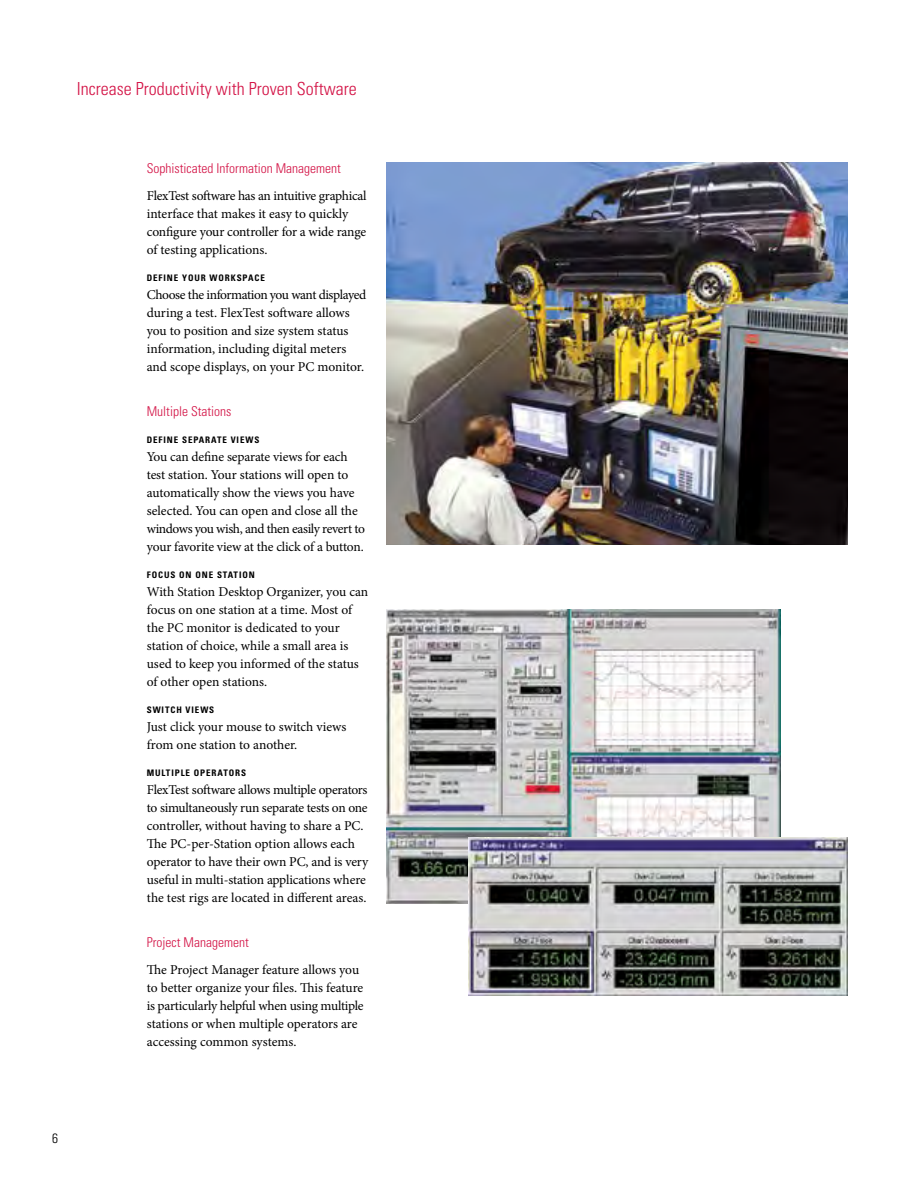
<style>
.page{position:relative;width:918px;height:1188px;background:#fff}
.page>*{position:absolute;margin:0;border:0;box-sizing:border-box;transform-origin:0 0}
.t1{font:300 condensed 18px "Univers";color:#d31245}
.t2{font:13.5px/18px "Minion Pro";letter-spacing:-.01em;color:#000}
.t3{font:300 condensed 13.5px "Univers";color:#d31245}
.t4{font:300 condensed 13.5px "Univers LT Std";color:#000}
.t5{font:700 condensed 9px "Univers";letter-spacing:.1em;color:#000}
</style>
<div class="page">
<img style="left:386px;top:609px;width:395px;height:294px">
<img style="left:469px;top:838px;width:379px;height:158px">
<img style="left:386px;top:162px;width:462px;height:382px">
<h1 class="t1" style="left:77px;top:78px;width:281px">Increase Productivity with Proven Software</h1>
<p class="t3" style="left:147px;top:160px;width:196px">Sophisticated Information Management</p>
<p class="t2" style="left:147px;top:186px;width:221px">FlexTest software has an intuitive graphical interface that makes it easy to quickly configure your controller for a wide range of testing applications.</p>
<p class="t5" style="left:147px;top:272px;width:120px">DEFINE YOUR WORKSPACE</p>
<p class="t2" style="left:147px;top:285px;width:221px">Choose the information you want displayed during a test. FlexTest software allows you to position and size system status information, including digital meters and scope displays, on your PC monitor.</p>
<p class="t3" style="left:147px;top:403px;width:86px">Multiple Stations</p>
<p class="t5" style="left:147px;top:434px;width:114px">DEFINE SEPARATE VIEWS</p>
<p class="t2" style="left:147px;top:447px;width:220px">You can define separate views for each test station. Your stations will open to automatically show the views you have selected. You can open and close all the windows you wish, and then easily revert to your favorite view at the click of a button.</p>
<p class="t5" style="left:147px;top:569px;width:110px">FOCUS ON ONE STATION</p>
<p class="t2" style="left:147px;top:582px;width:223px">With Station Desktop Organizer, you can focus on one station at a time. Most of the PC monitor is dedicated to your station of choice, while a small area is used to keep you informed of the status of other open stations.</p>
<p class="t5" style="left:147px;top:704px;width:69px">SWITCH VIEWS</p>
<p class="t2" style="left:147px;top:717px;width:201px">Just click your mouse to switch views from one station to another.</p>
<p class="t5" style="left:147px;top:767px;width:101px">MULTIPLE OPERATORS</p>
<p class="t2" style="left:147px;top:780px;width:223px">FlexTest software allows multiple operators to simultaneously run separate tests on one controller, without having to share a PC.<br>The PC-per-Station option allows each operator to have their own PC, and is very useful in multi-station applications where the test rigs are located in different areas.</p>
<p class="t3" style="left:147px;top:934px;width:103px">Project Management</p>
<p class="t2" style="left:147px;top:960px;width:218px">The Project Manager feature allows you to better organize your files. This feature is particularly helpful when using multiple stations or when multiple operators are accessing common systems.</p>
<p class="t4" style="left:52px;top:1130px;width:7px">6</p>
</div>
